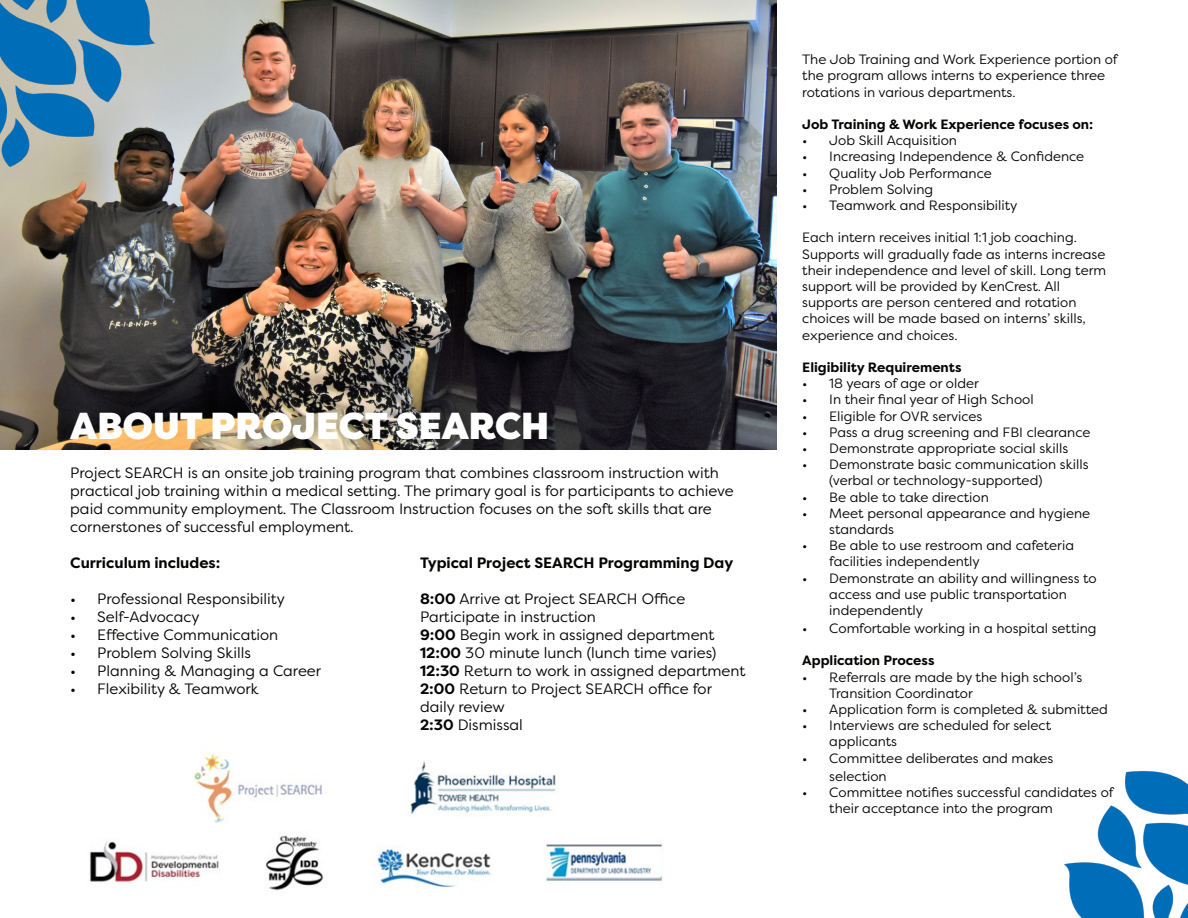
<style>
.page{position:relative;width:1188px;height:918px;background:#fff}
.page>*{position:absolute;margin:0;border:0;box-sizing:border-box;transform-origin:0 0}
.t1{font:900 37.5px "Filson Pro";color:#fff}
.t2{font:15px/18px "Filson Pro";color:#040503}
.t3{font:700 15px "Filson Pro";color:#040503}
.t4{font:13.5px/16.2px "Filson Pro";color:#040503}
.t5{font:700 13.5px "Filson Pro";color:#040503}
.s1{font-weight:700}
</style>
<div class="page">
<img style="left:0;top:0;width:777px;height:449px">
<img style="left:1065px;top:771px;width:123px;height:147px">
<img style="left:0;top:0;width:155px;height:166px">
<img style="left:90px;top:752px;width:572px;height:139px">
<div style="left:60px;top:737px;width:61px;height:94px;background:#fff"></div>
<div style="left:643px;top:732px;width:61px;height:107px;background:#fff"></div>
<p class="t1" style="left:70px;top:402px;width:480px">ABOUT PROJECT SEARCH</p>
<p class="t2" style="left:70px;top:464px;width:665px">Project SEARCH is an onsite job training program that combines classroom instruction with practical job training within a medical setting. The primary goal is for participants to achieve paid community employment. The Classroom Instruction focuses on the soft skills that are</p>
<p class="t2" style="left:70px;top:518px;width:285px">cornerstones of successful employment.</p>
<p class="t3" style="left:70px;top:554px;width:152px">Curriculum includes:</p>
<p class="t2" style="left:70px;top:590px;width:216px">• Professional Responsibility</p>
<p class="t2" style="left:70px;top:608px;width:131px">• Self-Advocacy</p>
<p class="t2" style="left:70px;top:626px;width:209px">• Effective Communication</p>
<p class="t2" style="left:70px;top:644px;width:182px">• Problem Solving Skills</p>
<p class="t2" style="left:70px;top:662px;width:252px">• Planning &amp; Managing a Career</p>
<p class="t2" style="left:70px;top:680px;width:190px">• Flexibility &amp; Teamwork</p>
<p class="t3" style="left:420px;top:554px;width:315px">Typical Project SEARCH Programming Day</p>
<p class="t2" style="left:420px;top:590px;width:267px"><span class="s1">8:00</span> Arrive at Project SEARCH Office</p>
<p class="t2" style="left:420px;top:608px;width:178px">Participate in instruction</p>
<p class="t2" style="left:420px;top:626px;width:296px"><span class="s1">9:00</span> Begin work in assigned department</p>
<p class="t2" style="left:420px;top:644px;width:298px"><span class="s1">12:00</span> 30 minute lunch (lunch time varies)</p>
<p class="t2" style="left:420px;top:662px;width:327px"><span class="s1">12:30</span> Return to work in assigned department</p>
<p class="t2" style="left:420px;top:680px;width:294px"><span class="s1">2:00</span> Return to Project SEARCH office for daily review</p>
<p class="t2" style="left:420px;top:716px;width:104px"><span class="s1">2:30</span> Dismissal</p>
<p class="t4" style="left:802px;top:51px;width:317px">The Job Training and Work Experience portion of the program allows interns to experience three rotations in various departments.</p>
<p class="t5" style="left:802px;top:116px;width:293px">Job Training &amp; Work Experience focuses on:</p>
<p class="t4" style="left:802px;top:132px;width:156px">• Job Skill Acquisition</p>
<p class="t4" style="left:802px;top:148px;width:284px">• Increasing Independence &amp; Confidence</p>
<p class="t4" style="left:802px;top:164px;width:191px">• Quality Job Performance</p>
<p class="t4" style="left:802px;top:181px;width:132px">• Problem Solving</p>
<p class="t4" style="left:802px;top:197px;width:217px">• Teamwork and Responsibility</p>
<p class="t4" style="left:802px;top:229px;width:305px">Each intern receives initial 1:1 job coaching.<br>Supports will gradually fade as interns increase their independence and level of skill. Long term support will be provided by KenCrest. All</p>
<p class="t4" style="left:802px;top:294px;width:285px">supports are person centered and rotation choices will be made based on interns’ skills, experience and choices.</p>
<p class="t5" style="left:802px;top:359px;width:161px">Eligibility Requirements</p>
<p class="t4" style="left:802px;top:375px;width:178px">• 18 years of age or older</p>
<p class="t4" style="left:802px;top:391px;width:233px">• In their final year of High School</p>
<p class="t4" style="left:802px;top:407px;width:182px">• Eligible for OVR services</p>
<p class="t4" style="left:802px;top:424px;width:290px">• Pass a drug screening and FBI clearance</p>
<p class="t4" style="left:802px;top:440px;width:267px">• Demonstrate appropriate social skills</p>
<p class="t4" style="left:829px;top:456px;width:261px;text-indent:-27px">• Demonstrate basic communication skills (verbal or technology-supported)</p>
<p class="t4" style="left:802px;top:488px;width:188px">• Be able to take direction</p>
<p class="t4" style="left:829px;top:505px;width:262px;text-indent:-27px">• Meet personal appearance and hygiene standards</p>
<p class="t4" style="left:829px;top:537px;width:246px;text-indent:-27px">• Be able to use restroom and cafeteria facilities independently</p>
<p class="t4" style="left:829px;top:569px;width:269px;text-indent:-27px">• Demonstrate an ability and willingness to access and use public transportation independently</p>
<p class="t4" style="left:802px;top:620px;width:296px">• Comfortable working in a hospital setting</p>
<p class="t5" style="left:802px;top:652px;width:134px">Application Process</p>
<p class="t4" style="left:829px;top:668px;width:254px;text-indent:-27px">• Referrals are made by the high school’s<br>Transition Coordinator</p>
<p class="t4" style="left:802px;top:701px;width:307px">• Application form is completed &amp; submitted</p>
<p class="t4" style="left:829px;top:717px;width:223px;text-indent:-27px">• Interviews are scheduled for select applicants</p>
<p class="t4" style="left:829px;top:748px;width:226px;line-height:18px;text-indent:-27px">• Committee deliberates and makes selection</p>
<p class="t4" style="left:829px;top:784px;width:286px;text-indent:-27px">• Committee notifies successful candidates of their acceptance into the program</p>
</div>
